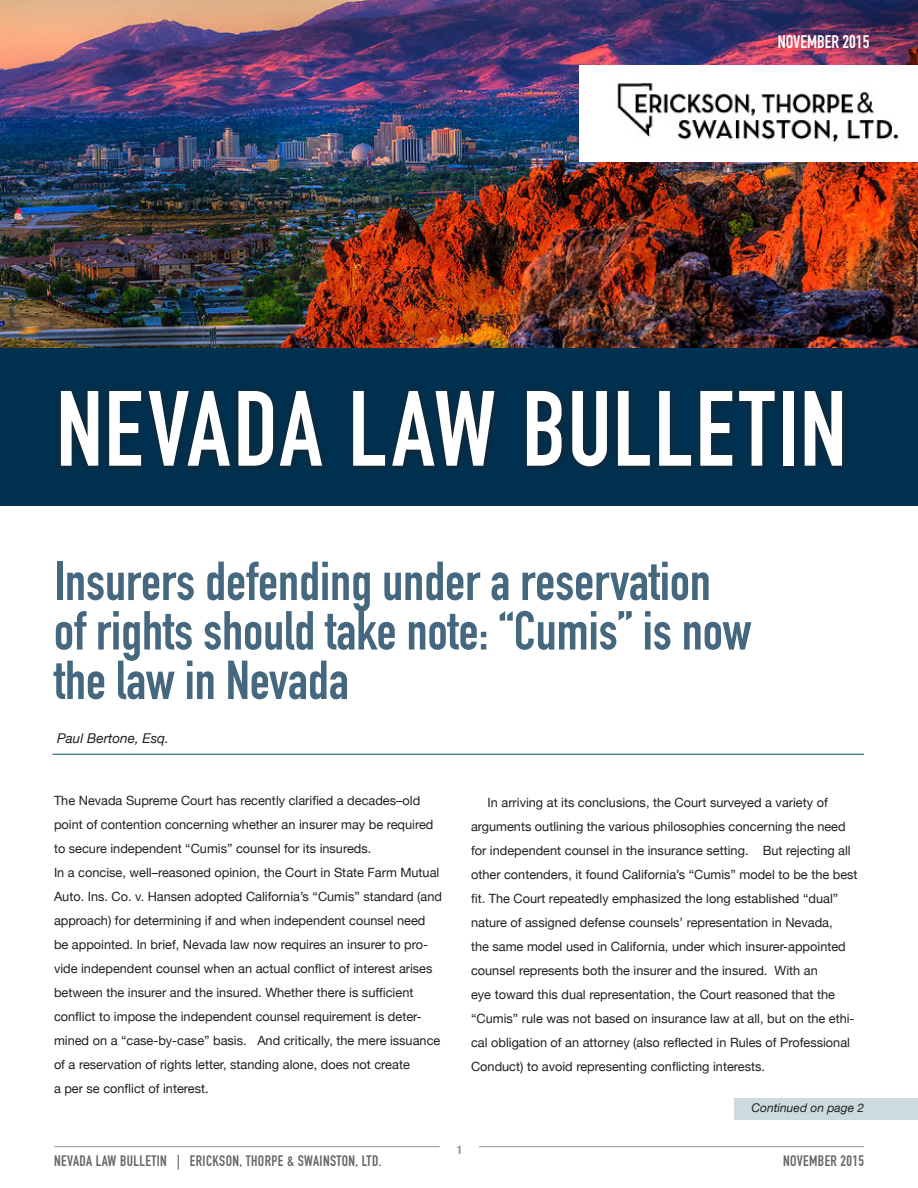
<style>
.page{position:relative;width:918px;height:1188px;background:#fff}
.page>*{position:absolute;margin:0;border:0;box-sizing:border-box;transform-origin:0 0}
.t1{font:105px "DIN Engschrift Std";letter-spacing:.02em;color:#fff}
.t2{font:54px/49.5px "DIN Engschrift Std";color:#45687f}
.t3{font:18px "DIN Engschrift Std";color:#fff}
.t4{font:15px "DIN Engschrift Std";letter-spacing:.025em;color:#67676a}
.t5{font:italic 13.5px "Helvetica Neue";color:#231f20}
.t6{font:12.75px/24px "Helvetica Neue";color:#231f20}
.t7{font:italic 12px "Helvetica Neue";color:#231f20}
.t8{font:700 condensed 12px "Helvetica Neue";color:#939598}
</style>
<div class="page">
<hr style="left:54px;top:1146px;width:386px;height:1px;background:#939598">
<hr style="left:479px;top:1146px;width:385px;height:1px;background:#939598">
<img style="left:0;top:0;width:918px;height:348px">
<div style="left:0;top:348px;width:918px;height:158px;background:#003150"></div>
<div style="left:53px;top:384px;width:798px;height:91px;background:#231f20;opacity:.75"></div>
<div style="left:580px;top:65px;width:338px;height:97px;background:#fff"></div>
<img style="left:617px;top:83px;width:282px;height:59px">
<hr style="left:52px;top:754px;width:812px;height:1px;background:#004c63">
<div style="left:735px;top:1099px;width:183px;height:21px;background:#cddbe0"></div>
<p class="t3" style="left:778px;top:32px;width:93px">NOVEMBER 2015</p>
<p class="t1" style="left:56px;top:367px;width:792px">NEVADA LAW BULLETIN</p>
<p class="t2" style="left:54px;top:557px;width:699px">Insurers defending under a reservation of rights should take note: “Cumis” is now the law in Nevada</p>
<p class="t5" style="left:57px;top:728px;width:113px">Paul Bertone, Esq.</p>
<p class="t6" style="left:54px;top:789px;width:390px">The Nevada Supreme Court has recently clarified a decades–old point of contention concerning whether an insurer may be required to secure independent “Cumis” counsel for its insureds.<br>In a concise, well–reasoned opinion, the Court in State Farm Mutual Auto. Ins. Co. v. Hansen adopted California’s “Cumis” standard (and approach) for determining if and when independent counsel need be appointed. In brief, Nevada law now requires an insurer to pro&shy;vide independent counsel when an actual conflict of interest arises between the insurer and the insured. Whether there is sufficient conflict to impose the independent counsel requirement is deter&shy;mined on a “case-by-case” basis. And critically, the mere issuance of a reservation of rights letter, standing alone, does not create<br>a per se conflict of interest.</p>
<p class="t6" style="left:471px;top:791px;width:388px;text-indent:16px">In arriving at its conclusions, the Court surveyed a variety of arguments outlining the various philosophies concerning the need for independent counsel in the insurance setting. But rejecting all other contenders, it found California’s “Cumis” model to be the best fit. The Court repeatedly emphasized the long established “dual” nature of assigned defense counsels’ representation in Nevada,<br>the same model used in California, under which insurer-appointed counsel represents both the insurer and the insured. With an<br>eye toward this dual representation, the Court reasoned that the “Cumis” rule was not based on insurance law at all, but on the ethi&shy;cal obligation of an attorney (also reflected in Rules of Professional Conduct) to avoid representing conflicting interests.</p>
<p class="t7" style="left:752px;top:1099px;width:114px">Continued on page 2</p>
<p class="t8" style="left:457px;top:1140px;width:7px">1</p>
<p class="t4" style="left:54px;top:1152px;width:329px">NEVADA LAW BULLETIN | ERICKSON, THORPE &amp; SWAINSTON, LTD.</p>
<p class="t4" style="left:783px;top:1152px;width:82px">NOVEMBER 2015</p>
</div>
